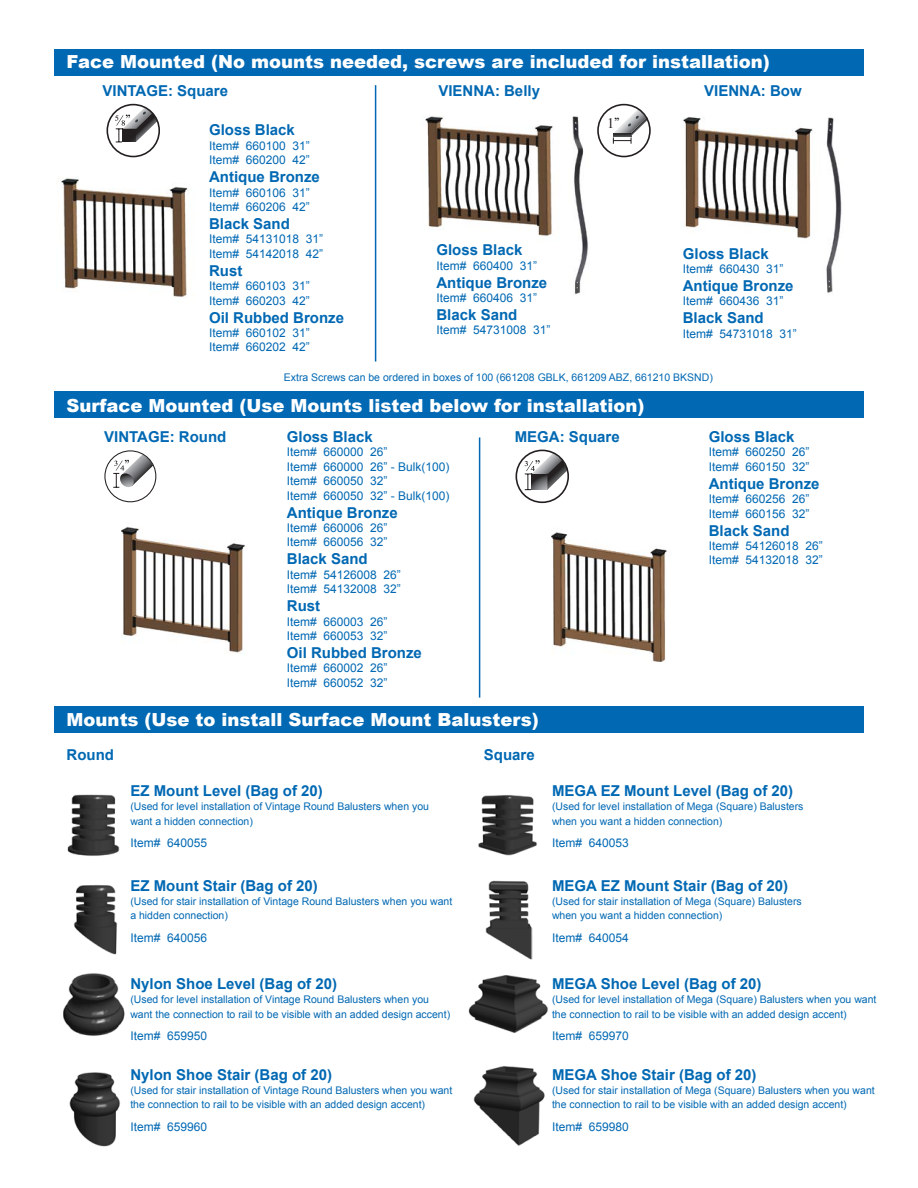
<style>
.page{position:relative;width:918px;height:1188px;background:#fff}
.page>*{position:absolute;margin:0;border:0;box-sizing:border-box;transform-origin:0 0}
.t1{font:900 18px "Arial";color:#fff}
.t2{font:700 15px "Arial";color:#0168b3}
.t3{font:14.4px "Times New Roman";color:#231f20}
.t4{font:12px "Arial";color:#0168b3}
.t5{font:10.5px/14.4px "Arial";color:#0168b3}
.s1{font-family:"Bernstein";font-weight:200}
</style>
<div class="page">
<div style="left:107px;top:104px;width:53px;height:53px;border:2px solid #231f20;border-radius:50%"></div>
<svg style="left:115px;top:107px;width:42px;height:36px"></svg>
<img style="left:58px;top:177px;width:131px;height:120px">
<img style="left:425px;top:115px;width:129px;height:121px">
<img style="left:682px;top:117px;width:131px;height:122px">
<div style="left:54px;top:49px;width:810px;height:27px;background:#0168b3"></div>
<div style="left:54px;top:391px;width:810px;height:27px;background:#0168b3"></div>
<div style="left:54px;top:706px;width:810px;height:27px;background:#0168b3"></div>
<img style="left:551px;top:532px;width:116px;height:129px">
<img style="left:121px;top:526px;width:124px;height:127px">
<img style="left:67px;top:794px;width:53px;height:62px">
<img style="left:63px;top:973px;width:62px;height:63px">
<img style="left:478px;top:795px;width:59px;height:61px">
<img style="left:468px;top:975px;width:80px;height:58px">
<img style="left:74px;top:885px;width:44px;height:70px">
<img style="left:69px;top:1072px;width:51px;height:75px">
<img style="left:485px;top:880px;width:47px;height:80px">
<img style="left:473px;top:1066px;width:72px;height:80px">
<hr style="left:479px;top:437px;width:1px;height:261px;background:#0168b3">
<hr style="left:375px;top:85px;width:1px;height:277px;background:#0168b3">
<svg style="left:113px;top:454px;width:40px;height:34px"></svg>
<div style="left:104px;top:450px;width:52px;height:52px;border:1px solid #231f20;border-radius:50%"></div>
<div style="left:516px;top:450px;width:53px;height:53px;border:2px solid #231f20;border-radius:50%"></div>
<svg style="left:525px;top:453px;width:43px;height:37px"></svg>
<div style="left:597px;top:104px;width:54px;height:53px;border:2px solid #231f20;border-radius:50%"></div>
<svg style="left:613px;top:108px;width:35px;height:36px"></svg>
<img style="left:572px;top:116px;width:16px;height:179px">
<img style="left:826px;top:117px;width:16px;height:176px">
<p class="t1" style="left:67px;top:49px;width:705px">Face Mounted (No mounts needed, screws are included for installation)</p>
<p class="t2" style="left:103px;top:81px;width:127px">VINTAGE: Square</p>
<p class="t2" style="left:209px;top:120px;width:87px">Gloss Black</p>
<p class="t4" style="left:209px;top:138px;width:102px">Item# 660100 31”</p>
<p class="t4" style="left:209px;top:152px;width:102px">Item# 660200 42”</p>
<p class="t2" style="left:209px;top:167px;width:112px">Antique Bronze</p>
<p class="t4" style="left:209px;top:185px;width:102px">Item# 660106 31”</p>
<p class="t4" style="left:209px;top:199px;width:102px">Item# 660206 42”</p>
<p class="t2" style="left:209px;top:214px;width:82px">Black Sand</p>
<p class="t4" style="left:209px;top:231px;width:116px">Item# 54131018 31”</p>
<p class="t4" style="left:209px;top:246px;width:116px">Item# 54142018 42”</p>
<p class="t2" style="left:209px;top:261px;width:35px">Rust</p>
<p class="t4" style="left:209px;top:278px;width:102px">Item# 660103 31”</p>
<p class="t4" style="left:209px;top:293px;width:102px">Item# 660203 42”</p>
<p class="t2" style="left:209px;top:307px;width:137px">Oil Rubbed Bronze</p>
<p class="t4" style="left:209px;top:325px;width:102px">Item# 660102 31”</p>
<p class="t4" style="left:209px;top:339px;width:102px">Item# 660202 42”</p>
<p class="t2" style="left:438px;top:81px;width:103px">VIENNA: Belly</p>
<p class="t2" style="left:436px;top:240px;width:87px">Gloss Black</p>
<p class="t4" style="left:436px;top:257px;width:102px">Item# 660400 31”</p>
<p class="t2" style="left:436px;top:272px;width:112px">Antique Bronze</p>
<p class="t4" style="left:436px;top:290px;width:102px">Item# 660406 31”</p>
<p class="t2" style="left:436px;top:305px;width:82px">Black Sand</p>
<p class="t4" style="left:436px;top:322px;width:116px">Item# 54731008 31”</p>
<h3 class="t3" style="left:607px;top:114px;width:14px">1<span class="s1">”</span></h3>
<p class="t2" style="left:704px;top:81px;width:99px">VIENNA: Bow</p>
<p class="t2" style="left:683px;top:243px;width:87px">Gloss Black</p>
<p class="t4" style="left:683px;top:261px;width:102px">Item# 660430 31”</p>
<p class="t2" style="left:683px;top:276px;width:112px">Antique Bronze</p>
<p class="t4" style="left:683px;top:293px;width:102px">Item# 660436 31”</p>
<p class="t2" style="left:683px;top:308px;width:82px">Black Sand</p>
<p class="t4" style="left:683px;top:326px;width:116px">Item# 54731018 31”</p>
<p class="t5" style="left:284px;top:370px;width:430px">Extra Screws can be ordered in boxes of 100 (661208 GBLK, 661209 ABZ, 661210 BKSND)</p>
<p class="t1" style="left:67px;top:393px;width:579px">Surface Mounted (Use Mounts listed below for installation)</p>
<p class="t2" style="left:104px;top:427px;width:124px">VINTAGE: Round</p>
<p class="t2" style="left:287px;top:427px;width:87px">Gloss Black</p>
<p class="t4" style="left:287px;top:444px;width:102px">Item# 660000 26”</p>
<p class="t4" style="left:287px;top:459px;width:164px">Item# 660000 26” - Bulk(100)</p>
<p class="t4" style="left:287px;top:473px;width:102px">Item# 660050 32”</p>
<p class="t4" style="left:287px;top:488px;width:164px">Item# 660050 32” - Bulk(100)</p>
<p class="t2" style="left:287px;top:502px;width:112px">Antique Bronze</p>
<p class="t4" style="left:287px;top:520px;width:102px">Item# 660006 26”</p>
<p class="t4" style="left:287px;top:534px;width:102px">Item# 660056 32”</p>
<p class="t2" style="left:287px;top:549px;width:82px">Black Sand</p>
<p class="t4" style="left:287px;top:567px;width:116px">Item# 54126008 26”</p>
<p class="t4" style="left:287px;top:581px;width:116px">Item# 54132008 32”</p>
<p class="t2" style="left:287px;top:596px;width:35px">Rust</p>
<p class="t4" style="left:287px;top:614px;width:102px">Item# 660003 26”</p>
<p class="t4" style="left:287px;top:628px;width:102px">Item# 660053 32”</p>
<p class="t2" style="left:287px;top:643px;width:137px">Oil Rubbed Bronze</p>
<p class="t4" style="left:287px;top:660px;width:102px">Item# 660002 26”</p>
<p class="t4" style="left:287px;top:675px;width:102px">Item# 660052 32”</p>
<p class="t2" style="left:515px;top:427px;width:107px">MEGA: Square</p>
<p class="t1" style="left:67px;top:706px;width:474px">Mounts (Use to install Surface Mount Balusters)</p>
<p class="t2" style="left:67px;top:745px;width:49px">Round</p>
<p class="t2" style="left:484px;top:745px;width:52px">Square</p>
<p class="t2" style="left:709px;top:427px;width:87px">Gloss Black</p>
<p class="t4" style="left:709px;top:444px;width:102px">Item# 660250 26”</p>
<p class="t4" style="left:709px;top:459px;width:102px">Item# 660150 32”</p>
<p class="t2" style="left:709px;top:474px;width:112px">Antique Bronze</p>
<p class="t4" style="left:709px;top:491px;width:102px">Item# 660256 26”</p>
<p class="t4" style="left:709px;top:506px;width:102px">Item# 660156 32”</p>
<p class="t2" style="left:709px;top:520px;width:82px">Black Sand</p>
<p class="t4" style="left:709px;top:538px;width:116px">Item# 54126018 26”</p>
<p class="t4" style="left:709px;top:552px;width:116px">Item# 54132018 32”</p>
<p class="t2" style="left:130px;top:781px;width:194px">EZ Mount Level (Bag of 20)</p>
<p class="t5" style="left:130px;top:800px;width:300px">(Used for level installation of Vintage Round Balusters when you want a hidden connection)</p>
<p class="t4" style="left:130px;top:835px;width:78px">Item# 640055</p>
<p class="t2" style="left:130px;top:875px;width:189px">EZ Mount Stair (Bag of 20)</p>
<p class="t5" style="left:130px;top:894px;width:323px">(Used for stair installation of Vintage Round Balusters when you want a hidden connection)</p>
<p class="t4" style="left:130px;top:930px;width:78px">Item# 640056</p>
<p class="t2" style="left:130px;top:973px;width:208px">Nylon Shoe Level (Bag of 20)</p>
<p class="t5" style="left:130px;top:992px;width:321px">(Used for level installation of Vintage Round Balusters when you want the connection to rail to be visible with an added design accent)</p>
<p class="t4" style="left:130px;top:1028px;width:78px">Item# 659950</p>
<p class="t2" style="left:130px;top:1064px;width:203px">Nylon Shoe Stair (Bag of 20)</p>
<p class="t5" style="left:130px;top:1083px;width:323px">(Used for stair installation of Vintage Round Balusters when you want the connection to rail to be visible with an added design accent)</p>
<p class="t4" style="left:130px;top:1119px;width:78px">Item# 659960</p>
<p class="t2" style="left:552px;top:781px;width:243px">MEGA EZ Mount Level (Bag of 20)</p>
<p class="t5" style="left:552px;top:800px;width:253px">(Used for level installation of Mega (Square) Balusters when you want a hidden connection)</p>
<p class="t4" style="left:552px;top:835px;width:78px">Item# 640053</p>
<p class="t2" style="left:552px;top:875px;width:238px">MEGA EZ Mount Stair (Bag of 20)</p>
<p class="t5" style="left:552px;top:894px;width:251px">(Used for stair installation of Mega (Square) Balusters when you want a hidden connection)</p>
<p class="t4" style="left:552px;top:930px;width:78px">Item# 640054</p>
<p class="t2" style="left:552px;top:973px;width:211px">MEGA Shoe Level (Bag of 20)</p>
<p class="t5" style="left:552px;top:992px;width:326px">(Used for level installation of Mega (Square) Balusters when you want the connection to rail to be visible with an added design accent)</p>
<p class="t4" style="left:552px;top:1028px;width:78px">Item# 659970</p>
<p class="t2" style="left:552px;top:1064px;width:206px">MEGA Shoe Stair (Bag of 20)</p>
<p class="t5" style="left:552px;top:1083px;width:324px">(Used for stair installation of Mega (Square) Balusters when you want the connection to rail to be visible with an added design accent)</p>
<p class="t4" style="left:552px;top:1119px;width:78px">Item# 659980</p>
</div>
